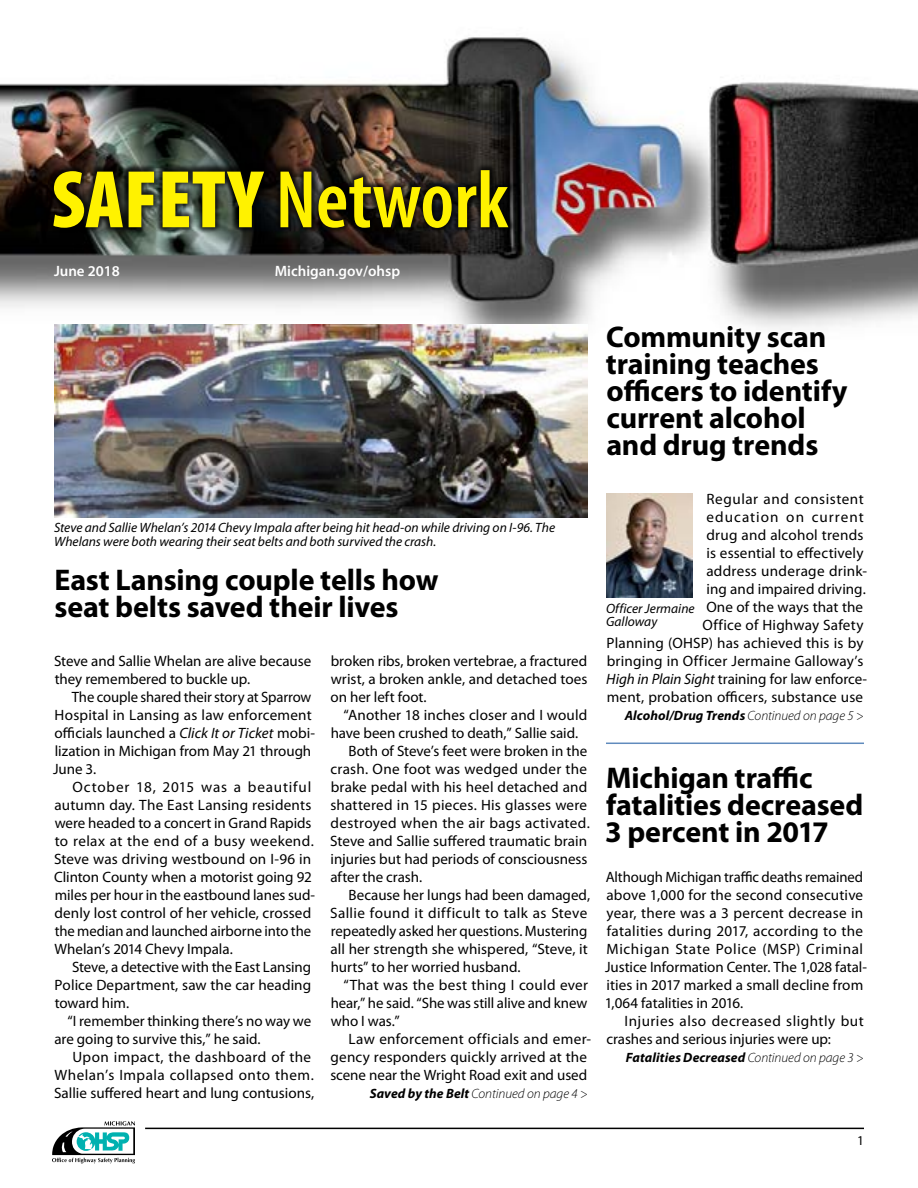
<style>
.page{position:relative;width:918px;height:1188px;background:#fff}
.page>*{position:absolute;margin:0;border:0;box-sizing:border-box;transform-origin:0 0}
.t1{font:600 condensed 82.5px "Myriad Pro";color:#fff200}
.t2{font:700 30px/27px "Myriad Pro";letter-spacing:-.005em;color:#000}
.t3{font:15px/18px "Myriad Pro";letter-spacing:.005em;color:#000}
.t4{font:15px/18px "Myriad Pro";letter-spacing:.025em;color:#000}
.t5{font:600 15px "Myriad Pro";color:#fff}
.t6{font:italic 13.5px/13.5px "Myriad Pro";color:#000}
.t7{font:italic 700 13.5px "Myriad Pro";letter-spacing:.01em;color:#000}
.t8{font:italic 300 13.5px "Myriad Pro";color:#000}
.t9{font:13.5px "Myriad Pro";color:#000}
.s1{font-weight:900}
.s2{font-style:italic}
.s3{font-weight:700}
.s4{font-weight:300}
</style>
<div class="page">
<img style="left:0;top:37px;width:918px;height:293px">
<div style="left:47px;top:162px;width:469px;height:71px;background:#000;opacity:.75"></div>
<svg style="left:52px;top:1121px;width:83px;height:43px"></svg>
<hr style="left:145px;top:1128px;width:719px;height:1px;background:#000">
<img style="left:54px;top:324px;width:534px;height:193px">
<img style="left:606px;top:494px;width:86px;height:104px">
<hr style="left:606px;top:743px;width:258px;height:1px;background:#608bbd">
<h1 class="t1" style="left:52px;top:149px;width:459px"><span class="s1">SAFETY</span> Network</h1>
<p class="t5" style="left:54px;top:261px;width:68px">June 2018</p>
<p class="t5" style="left:275px;top:261px;width:127px">Michigan.gov/ohsp</p>
<p class="t6" style="left:54px;top:521px;width:502px">Steve and Sallie Whelan’s 2014 Chevy Impala after being hit head-on while driving on I-96. The<br>Whelans were both wearing their seat belts and both survived the crash.</p>
<h2 class="t2" style="left:54px;top:565px;width:385px">East Lansing couple tells how seat belts saved their lives</h2>
<p class="t3" style="left:54px;top:652px;width:259px">Steve and Sallie Whelan are alive because they remembered to buckle up.</p>
<p class="t3" style="left:53px;top:688px;width:264px;text-indent:19px">The couple shared their story at Sparrow Hospital in Lansing as law enforcement officials launched a <span class="s2">Click It or Ticket</span> mobi&shy;lization in Michigan from May 21 through June 3.</p>
<p class="t3" style="left:54px;top:778px;width:263px;text-indent:18px">October 18, 2015 was a beautiful autumn day. The East Lansing residents were headed to a concert in Grand Rapids to relax at the end of a busy weekend.<br>Steve was driving westbound on I-96 in Clinton County when a motorist going 92 miles per hour in the eastbound lanes sud&shy;denly lost control of her vehicle, crossed the median and launched airborne into the Whelan’s 2014 Chevy Impala.</p>
<p class="t3" style="left:55px;top:958px;width:258px;text-align:justify;text-indent:17px">Steve, a detective with the East Lansing Police Department, saw the car heading toward him.</p>
<p class="t3" style="left:54px;top:1012px;width:258px;text-indent:13px">“I remember thinking there’s no way we are going to survive this,” he said.</p>
<p class="t4" style="left:54px;top:1048px;width:262px;text-indent:18px">Upon impact, the dashboard of the<br>Whelan’s Impala collapsed onto them.<br>Sallie suffered heart and lung contusions,</p>
<p class="t3" style="left:331px;top:652px;width:258px;text-align:justify">broken ribs, broken vertebrae, a fractured wrist, a broken ankle, and detached toes on her left foot.</p>
<p class="t3" style="left:344px;top:706px;width:245px">“Another 18 inches closer and I would</p>
<p class="t3" style="left:331px;top:724px;width:249px">have been crushed to death,” Sallie said.</p>
<p class="t3" style="left:349px;top:742px;width:240px">Both of Steve’s feet were broken in the</p>
<p class="t3" style="left:330px;top:760px;width:258px">crash. One foot was wedged under the</p>
<p class="t3" style="left:331px;top:778px;width:258px">brake pedal with his heel detached and</p>
<p class="t3" style="left:330px;top:796px;width:258px">shattered in 15 pieces. His glasses were</p>
<p class="t3" style="left:331px;top:814px;width:261px">destroyed when the air bags activated.</p>
<p class="t3" style="left:330px;top:832px;width:259px">Steve and Sallie suffered traumatic brain</p>
<p class="t3" style="left:331px;top:850px;width:258px">injuries but had periods of consciousness</p>
<p class="t3" style="left:330px;top:868px;width:93px">after the crash.</p>
<p class="t3" style="left:349px;top:886px;width:243px">Because her lungs had been damaged,</p>
<p class="t4" style="left:330px;top:904px;width:259px">Sallie found it difficult to talk as Steve</p>
<p class="t3" style="left:331px;top:922px;width:258px">repeatedly asked her questions. Mustering</p>
<p class="t3" style="left:330px;top:940px;width:259px">all her strength she whispered, “Steve, it</p>
<p class="t3" style="left:331px;top:958px;width:191px">hurts” to her worried husband.</p>
<p class="t3" style="left:344px;top:976px;width:246px">“That was the best thing I could ever</p>
<p class="t3" style="left:331px;top:994px;width:258px">hear,” he said. “She was still alive and knew</p>
<p class="t3" style="left:331px;top:1012px;width:71px">who I was.”</p>
<p class="t3" style="left:349px;top:1030px;width:244px">Law enforcement officials and emer-</p>
<p class="t3" style="left:331px;top:1048px;width:258px">gency responders quickly arrived at the</p>
<p class="t3" style="left:330px;top:1066px;width:258px">scene near the Wright Road exit and used</p>
<p class="t8" style="left:370px;top:1085px;width:220px"><span class="s3">Saved by the Belt</span> Continued on page 4 &gt;</p>
<h2 class="t2" style="left:606px;top:322px;width:243px">Community scan training teaches officers to identify current alcohol and drug trends</h2>
<p class="t3" style="left:606px;top:490px;width:262px;text-align:right">Regular and consistent<br>education on current<br>drug and alcohol trends<br>is essential to effectively<br>address underage drink-<br>ing and impaired driving.<br>One of the ways that the<br>Office of Highway Safety<br>Planning (OHSP) has achieved this is by bringing in Officer Jermaine Galloway’s<br><span class="s2">High in Plain Sight</span> training for law enforce&shy;ment, probation officers, substance use</p>
<p class="t6" style="left:606px;top:601px;width:90px">Officer Jermaine<br>Galloway</p>
<p class="t7" style="left:625px;top:707px;width:241px">Alcohol/Drug Trends <span class="s4">Continued on page 5 &gt;</span></p>
<h2 class="t2" style="left:605px;top:764px;width:260px">Michigan traffic fatalities decreased<br>3 percent in 2017</h2>
<p class="t3" style="left:605px;top:868px;width:264px">Although Michigan traffic deaths remained above 1,000 for the second consecutive year, there was a 3 percent decrease in fatalities during 2017, according to the Michigan State Police (MSP) Criminal Justice Information Center. The 1,028 fatal&shy;ities in 2017 marked a small decline from 1,064 fatalities in 2016.</p>
<p class="t4" style="left:606px;top:1012px;width:259px;text-indent:18px">Injuries also decreased slightly but crashes and serious injuries were up:</p>
<p class="t7" style="left:626px;top:1049px;width:240px">Fatalities Decreased <span class="s4">Continued on page 3 &gt;</span></p>
<p class="t9" style="left:857px;top:1133px;width:8px">1</p>
</div>
